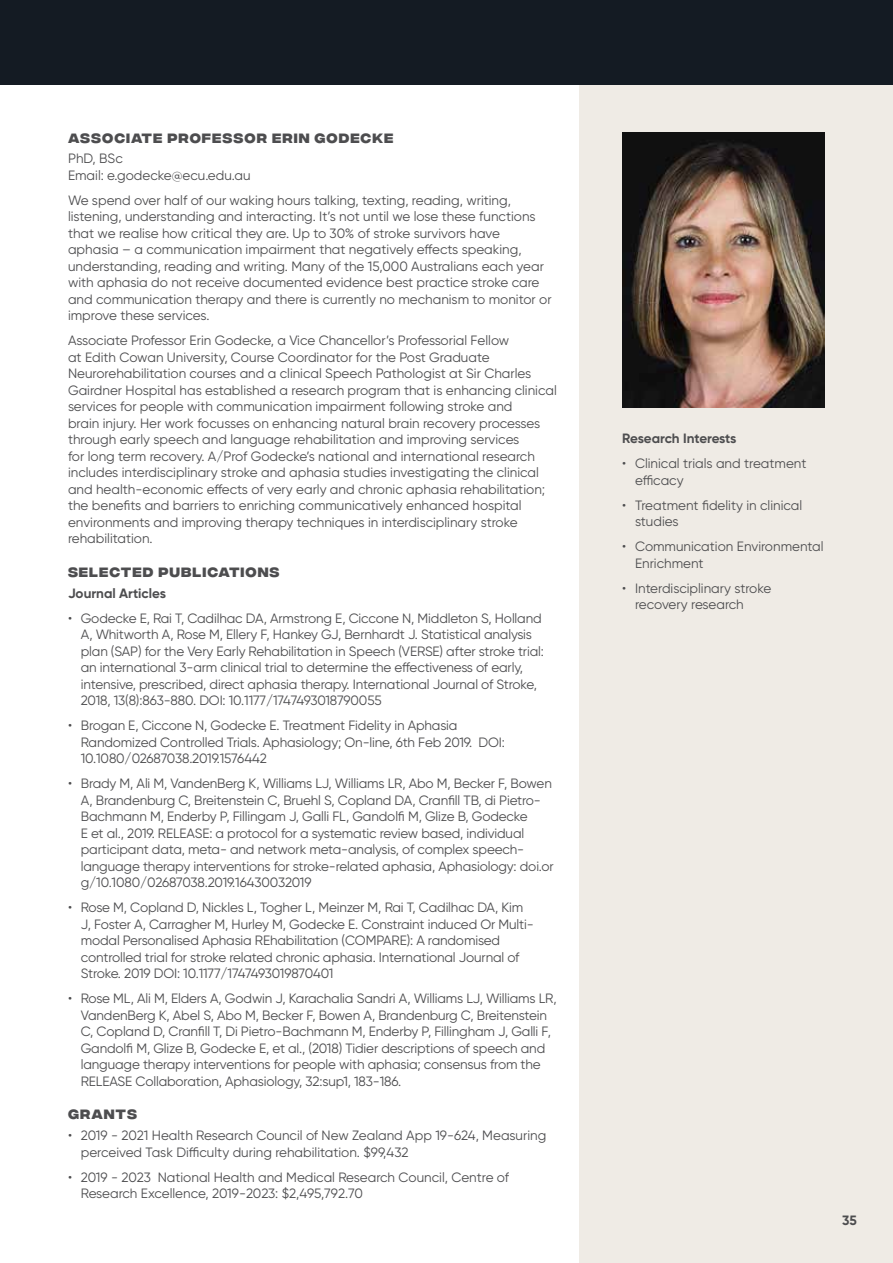
<style>
.page{position:relative;width:893px;height:1263px;background:#fff}
.page>*{position:absolute;margin:0;border:0;box-sizing:border-box;transform-origin:0 0}
.t1{font:13.5px/16.5px "Gilroy";letter-spacing:-.01em;color:#4d4d4f}
.t2{font:700 13.5px "Integral CF";letter-spacing:.075em;color:#4d4d4f}
.t3{font:700 13.5px "Gilroy";letter-spacing:-.005em;color:#4d4d4f}
</style>
<div class="page">
<div style="left:579px;top:59px;width:314px;height:1204px;background:#efebe5"></div>
<div style="left:0;top:0;width:893px;height:85px;background:#141b23"></div>
<img style="left:622px;top:133px;width:203px;height:275px">
<p class="t2" style="left:68px;top:130px;width:327px">ASSOCIATE PROFESSOR ERIN GODECKE</p>
<p class="t1" style="left:68px;top:150px;width:184px">PhD, BSc<br>Email: e.godecke@ecu.edu.au</p>
<p class="t1" style="left:68px;top:192px;width:485px">We spend over half of our waking hours talking, texting, reading, writing, listening, understanding and interacting. It’s not until we lose these functions that we realise how critical they are. Up to 30% of stroke survivors have aphasia – a communication impairment that negatively effects speaking, understanding, reading and writing. Many of the 15,000 Australians each year with aphasia do not receive documented evidence best practice stroke care and communication therapy and there is currently no mechanism to monitor or improve these services.</p>
<p class="t1" style="left:68px;top:332px;width:490px">Associate Professor Erin Godecke, a Vice Chancellor’s Professorial Fellow<br>at Edith Cowan University, Course Coordinator for the Post Graduate Neurorehabilitation courses and a clinical Speech Pathologist at Sir Charles Gairdner Hospital has established a research program that is enhancing clinical services for people with communication impairment following stroke and<br>brain injury. Her work focusses on enhancing natural brain recovery processes through early speech and language rehabilitation and improving services<br>for long term recovery. A/Prof Godecke’s national and international research includes interdisciplinary stroke and aphasia studies investigating the clinical and health-economic effects of very early and chronic aphasia rehabilitation; the benefits and barriers to enriching communicatively enhanced hospital environments and improving therapy techniques in interdisciplinary stroke rehabilitation.</p>
<p class="t2" style="left:68px;top:564px;width:213px">SELECTED PUBLICATIONS</p>
<p class="t3" style="left:68px;top:584px;width:99px">Journal Articles</p>
<p class="t1" style="left:81px;top:610px;width:465px;text-indent:-13px">• Godecke E, Rai T, Cadilhac DA, Armstrong E, Ciccone N, Middleton S, Holland A, Whitworth A, Rose M, Ellery F, Hankey GJ, Bernhardt J. Statistical analysis plan (SAP) for the Very Early Rehabilitation in Speech (VERSE) after stroke trial: an international 3-arm clinical trial to determine the effectiveness of early, intensive, prescribed, direct aphasia therapy. International Journal of Stroke, 2018, 13(8):863-880. DOI: 10.1177/1747493018790055</p>
<p class="t1" style="left:81px;top:717px;width:426px;text-indent:-13px">• Brogan E, Ciccone N, Godecke E. Treatment Fidelity in Aphasia<br>Randomized Controlled Trials. Aphasiology; On-line, 6th Feb 2019. DOI:<br>10.1080/02687038.2019.1576442</p>
<p class="t1" style="left:81px;top:775px;width:474px;text-indent:-13px">• Brady M, Ali M, VandenBerg K, Williams LJ, Williams LR, Abo M, Becker F, Bowen A, Brandenburg C, Breitenstein C, Bruehl S, Copland DA, Cranfill TB, di Pietro-Bachmann M, Enderby P, Fillingam J, Galli FL, Gandolfi M, Glize B, Godecke<br>E et al., 2019. RELEASE: a protocol for a systematic review based, individual participant data, meta- and network meta-analysis, of complex speech&shy;language therapy interventions for stroke-related aphasia, Aphasiology: doi.or g/10.1080/02687038.2019.16430032019</p>
<p class="t1" style="left:81px;top:899px;width:454px;text-indent:-13px">• Rose M, Copland D, Nickles L, Togher L, Meinzer M, Rai T, Cadilhac DA, Kim J, Foster A, Carragher M, Hurley M, Godecke E. Constraint induced Or Multi&shy;modal Personalised Aphasia REhabilitation (COMPARE): A randomised controlled trial for stroke related chronic aphasia. International Journal of Stroke. 2019 DOI: 10.1177/1747493019870401</p>
<p class="t1" style="left:81px;top:990px;width:477px;text-indent:-13px">• Rose ML, Ali M, Elders A, Godwin J, Karachalia Sandri A, Williams LJ, Williams LR, VandenBerg K, Abel S, Abo M, Becker F, Bowen A, Brandenburg C, Breitenstein C, Copland D, Cranfill T, Di Pietro-Bachmann M, Enderby P, Fillingham J, Galli F, Gandolfi M, Glize B, Godecke E, et al., (2018) Tidier descriptions of speech and language therapy interventions for people with aphasia; consensus from the RELEASE Collaboration, Aphasiology, 32:sup1, 183-186.</p>
<p class="t2" style="left:68px;top:1107px;width:70px">GRANTS</p>
<p class="t1" style="left:81px;top:1127px;width:467px;text-indent:-13px">• 2019 - 2021 Health Research Council of New Zealand App 19-624, Measuring perceived Task Difficulty during rehabilitation. $99,432</p>
<p class="t1" style="left:81px;top:1168px;width:430px;text-indent:-13px">• 2019 - 2023 National Health and Medical Research Council, Centre of<br>Research Excellence, 2019-2023: $2,495,792.70</p>
<p class="t3" style="left:622px;top:430px;width:116px">Research Interests</p>
<p class="t1" style="left:635px;top:455px;width:173px;text-indent:-13px">• Clinical trials and treatment efficacy</p>
<p class="t1" style="left:635px;top:497px;width:169px;text-indent:-13px">• Treatment fidelity in clinical studies</p>
<p class="t1" style="left:635px;top:538px;width:190px;text-indent:-13px">• Communication Environmental<br>Enrichment</p>
<p class="t1" style="left:635px;top:580px;width:138px;text-indent:-13px">• Interdisciplinary stroke recovery research</p>
<p class="t3" style="left:842px;top:1212px;width:16px">35</p>
</div>
